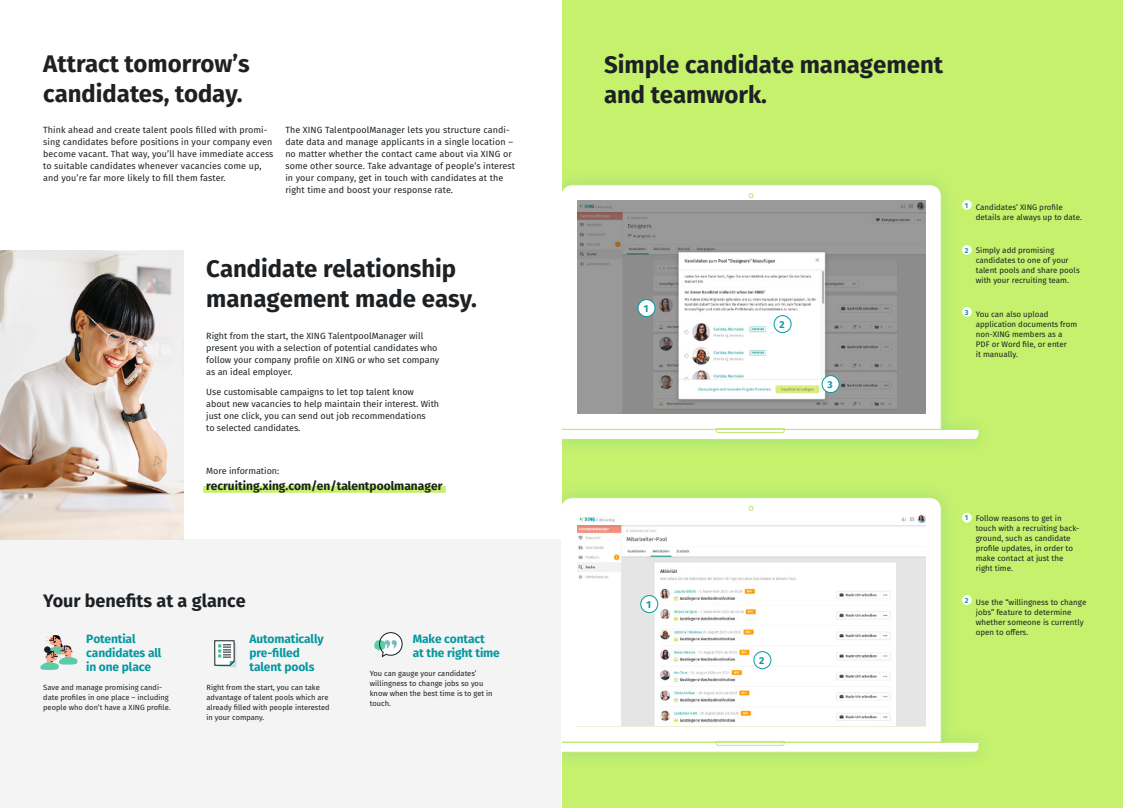
<style>
.page{position:relative;width:1123px;height:808px;background:#fff}
.page>*{position:absolute;margin:0;border:0;box-sizing:border-box;transform-origin:0 0}
.t1{font:24px/30px "XING Sans Bold";color:#1d2124}
.t2{font:18px "XING Sans Bold";color:#1d2124}
.t3{font:12px/14px "XING Sans Bold";letter-spacing:-.01em;color:#0698a0}
.t4{font:12px "XING Sans Bold";color:#1d2124}
.t5{font:10px "XING Sans Bold";color:#0698a0}
.t6{font:9px/12px "XING Sans Regular";letter-spacing:.005em;color:#1d2124}
.t7{font:8px/10px "XING Sans Regular";color:#1d2124}
.t8{font:7.5px/10px "XING Sans Regular";color:#1d2124}
.s1{font-family:"XING Sans Bold";font-size:7.2px;color:#0698a0}
</style>
<div class="page">
<div style="left:561px;top:0;width:562px;height:808px;background:#c6f16d"></div>
<div style="left:544px;top:169px;width:450px;height:287px;background:#0698a0;opacity:.2"></div>
<svg style="left:561px;top:428px;width:418px;height:12px"></svg>
<svg style="left:561px;top:184px;width:381px;height:249px;background:#f6f8f1"></svg>
<div style="left:544px;top:481px;width:450px;height:287px;background:#0698a0;opacity:.2"></div>
<svg style="left:561px;top:741px;width:418px;height:12px;background:#f3fae5"></svg>
<svg style="left:561px;top:497px;width:381px;height:249px;background:#fafcf4"></svg>
<div style="left:962px;top:513px;width:9px;height:10px;background:#fff;border-radius:50%"></div>
<div style="left:962px;top:595px;width:9px;height:10px;background:#fff;border-radius:50%"></div>
<div style="left:0;top:0;width:561px;height:808px;background:#fff"></div>
<div style="left:0;top:540px;width:561px;height:268px;background:#f4f4f5"></div>
<div style="left:203px;top:486px;width:243px;height:7px;background:#c6f16d"></div>
<img style="left:0;top:251px;width:183px;height:289px">
<svg style="left:374px;top:632px;width:28px;height:25px"></svg>
<svg style="left:214px;top:640px;width:22px;height:27px"></svg>
<svg style="left:40px;top:635px;width:38px;height:35px"></svg>
<img style="left:577px;top:201px;width:348px;height:212px">
<img style="left:577px;top:513px;width:348px;height:213px">
<div style="left:638px;top:300px;width:17px;height:17px;background:#fff;border-radius:50%"></div>
<div style="left:637px;top:299px;width:18px;height:18px;border:1px solid #0698a0;border-radius:50%"></div>
<div style="left:640px;top:595px;width:18px;height:18px;background:#fff;border-radius:50%"></div>
<div style="left:640px;top:595px;width:18px;height:18px;border:1px solid #0698a0;border-radius:50%"></div>
<div style="left:774px;top:316px;width:17px;height:17px;background:#fff;border-radius:50%"></div>
<div style="left:773px;top:315px;width:18px;height:18px;border:1px solid #0698a0;border-radius:50%"></div>
<div style="left:754px;top:652px;width:17px;height:17px;background:#fff;border-radius:50%"></div>
<div style="left:753px;top:651px;width:18px;height:18px;border:1px solid #0698a0;border-radius:50%"></div>
<div style="left:822px;top:376px;width:17px;height:17px;background:#fff;border-radius:50%"></div>
<div style="left:821px;top:375px;width:18px;height:18px;border:1px solid #0698a0;border-radius:50%"></div>
<h1 class="t1" style="left:43px;top:49px;width:208px">Attract tomorrow’s candidates, today.</h1>
<p class="t6" style="left:43px;top:124px;width:232px">Think ahead and create talent pools filled with promi&shy;sing candidates before positions in your company even become vacant. That way, you’ll have immediate access to suitable candidates whenever vacancies come up, and you’re far more likely to fill them faster.</p>
<p class="t6" style="left:285px;top:124px;width:231px">The XING TalentpoolManager lets you structure candi&shy;date data and manage applicants in a single location – no matter whether the contact came about via XING or some other source. Take advantage of people’s interest in your company, get in touch with candidates at the right time and boost your response rate.</p>
<h1 class="t1" style="left:206px;top:253px;width:272px">Candidate relationship management made easy.</h1>
<p class="t6" style="left:206px;top:329px;width:235px">Right from the start, the XING TalentpoolManager will present you with a selection of potential candidates who follow your company profile on XING or who set company as an ideal employer.</p>
<p class="t6" style="left:206px;top:385px;width:234px">Use customisable campaigns to let top talent know about new vacancies to help maintain their interest. With just one click, you can send out job recommendations<br>to selected candidates.</p>
<p class="t6" style="left:206px;top:465px;width:75px">More information:</p>
<h3 class="t4" style="left:206px;top:478px;width:238px">recruiting.xing.com/en/talentpoolmanager</h3>
<h2 class="t2" style="left:43px;top:589px;width:204px">Your benefits at a glance</h2>
<h3 class="t3" style="left:86px;top:632px;width:77px">Potential candidates all in one place</h3>
<p class="t8" style="left:43px;top:682px;width:129px">Save and manage promising candi&shy;date profiles in one place – including people who don’t have a XING profile.</p>
<h3 class="t3" style="left:249px;top:632px;width:76px">Automatically pre-filled talent pools</h3>
<p class="t8" style="left:206px;top:682px;width:124px">Right from the start, you can take advantage of talent pools which are already filled with people interested in your company.</p>
<h3 class="t3" style="left:413px;top:632px;width:89px">Make contact<br>at the right time</h3>
<p class="t8" style="left:370px;top:668px;width:124px">You can gauge your candidates’ willingness to change jobs so you know when the best time is to get in touch.</p>
<h1 class="t1" style="left:604px;top:49px;width:340px">Simple candidate management and teamwork.</h1>
<p class="t5" style="left:643px;top:302px;width:6px">1</p>
<p class="t5" style="left:779px;top:318px;width:7px">2</p>
<p class="t5" style="left:827px;top:378px;width:7px">3</p>
<p class="t7" style="left:975px;top:202px;width:108px;text-indent:-11px"><sup>1</sup> Candidates’ XING profile details are always up to date.</p>
<p class="t7" style="left:975px;top:245px;width:105px;text-indent:-11px"><span class="s1">2</span> Simply add promising candidates to one of your talent pools and share pools with your recruiting team.</p>
<p class="t7" style="left:975px;top:309px;width:103px;text-indent:-11px"><sup>3</sup> You can also upload application documents from non-XING members as a<br>PDF or Word file, or enter<br>it manually.</p>
<p class="t5" style="left:646px;top:598px;width:6px">1</p>
<p class="t5" style="left:759px;top:654px;width:7px">2</p>
<p class="t7" style="left:975px;top:513px;width:105px;text-indent:-11px"><span class="s1">1</span> Follow reasons to get in touch with a recruiting back&shy;ground, such as candidate profile updates, in order to make contact at just the right time.</p>
<p class="t7" style="left:975px;top:597px;width:112px;text-indent:-11px"><sup>2</sup> Use the “willingness to change jobs” feature to determine whether someone is currently open to offers.</p>
</div>
